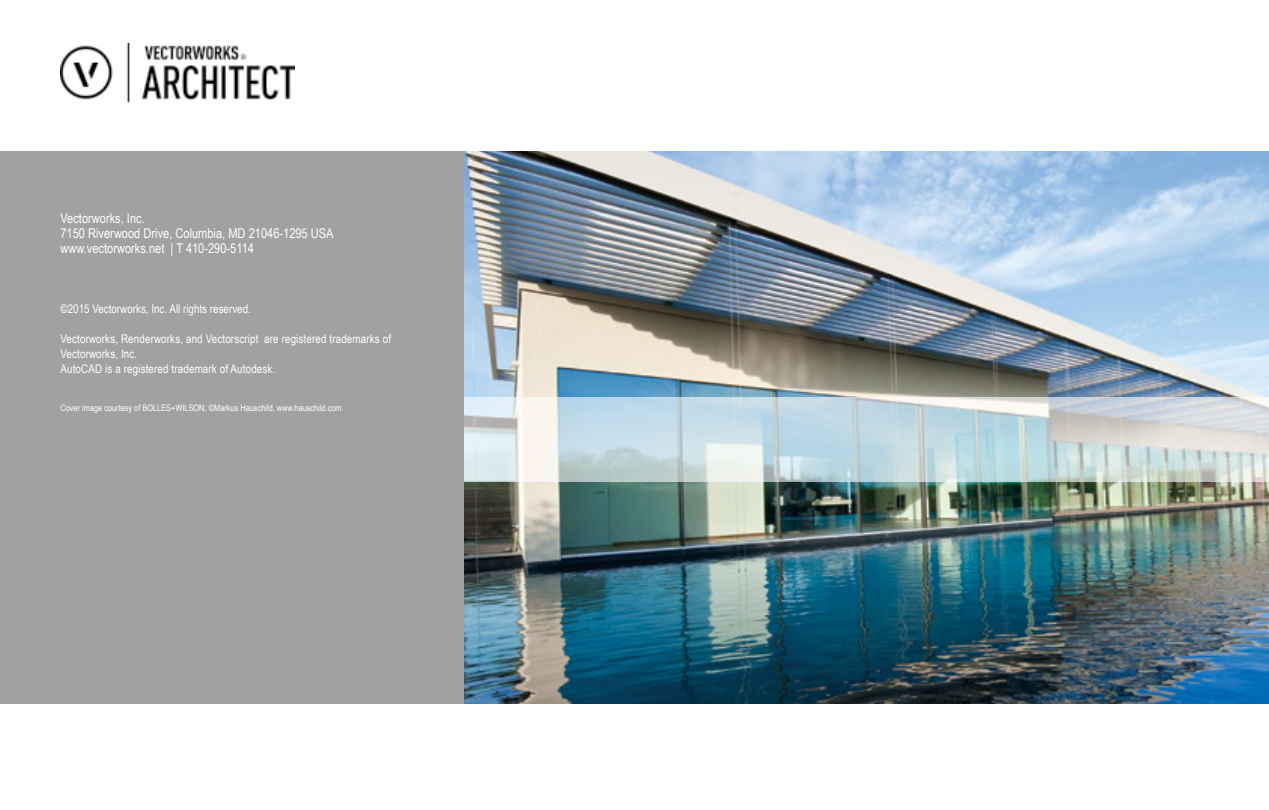
<style>
.page{position:relative;width:1269px;height:810px;background:#fff}
.page>*{position:absolute;margin:0;border:0;box-sizing:border-box;transform-origin:0 0}
.t1{font:13.5px/15px "Arial Narrow";color:#fff}
.t2{font:12px/15px "Arial Narrow";letter-spacing:.01em;color:#fff}
.t3{font:9px "Arial Narrow";color:#fff}
</style>
<div class="page">
<div style="left:0;top:151px;width:464px;height:553px;background:#a1a1a4"></div>
<img style="left:464px;top:151px;width:805px;height:553px">
<svg style="left:464px;top:397px;width:805px;height:85px;background:#ccdbdf"></svg>
<img style="left:60px;top:43px;width:234px;height:60px">
<p class="t1" style="left:60px;top:210px;width:275px">Vectorworks, Inc.<br>7150 Riverwood Drive, Columbia, MD 21046-1295 USA www.vectorworks.net | T 410-290-5114</p>
<p class="t2" style="left:60px;top:301px;width:192px">©2015 Vectorworks, Inc. All rights reserved.</p>
<p class="t2" style="left:60px;top:331px;width:332px">Vectorworks, Renderworks, and Vectorscript are registered trademarks of<br>Vectorworks, Inc.<br>AutoCAD is a registered trademark of Autodesk.</p>
<p class="t3" style="left:60px;top:401px;width:283px">Cover image courtesy of BOLLES+WILSON, ©Markus Hauschild, www.hauschild.com</p>
</div>
